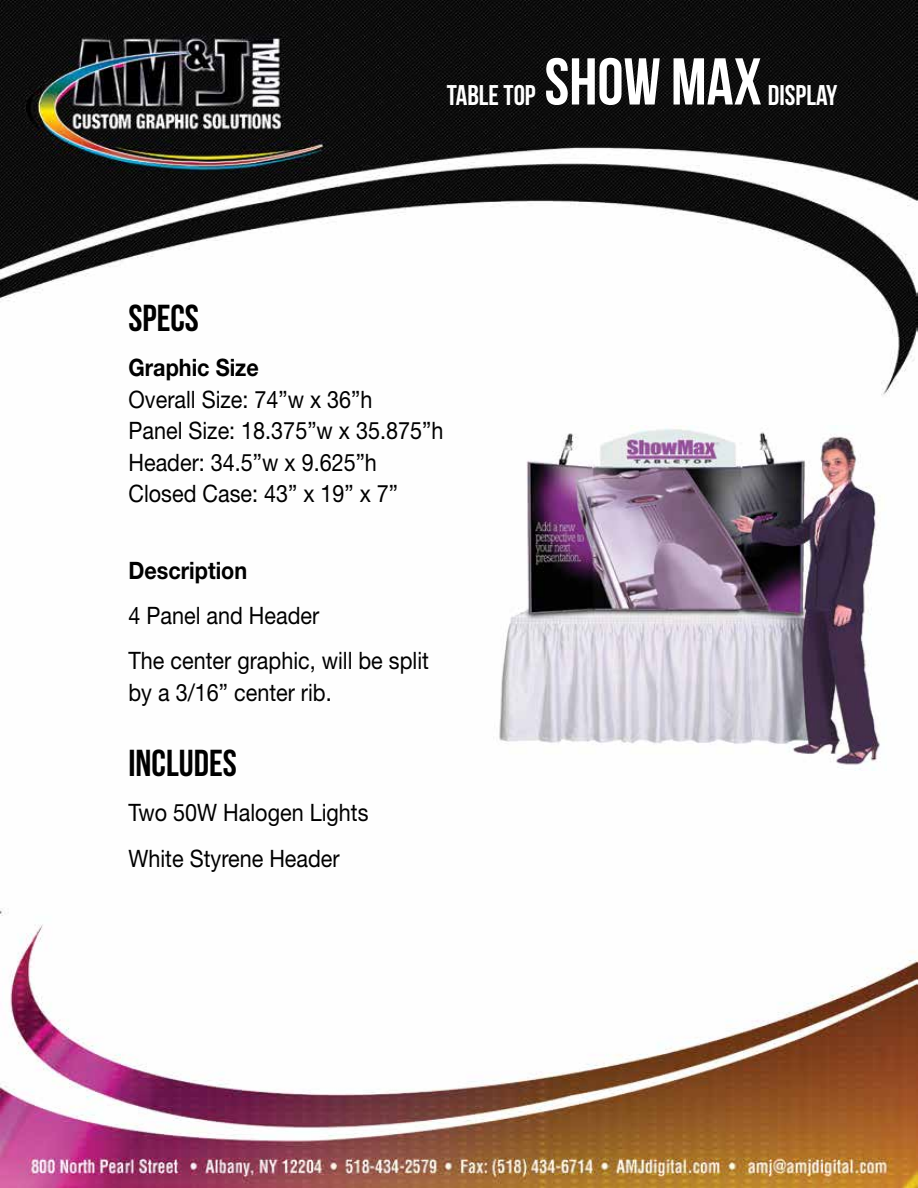
<style>
.page{position:relative;width:918px;height:1188px;background:#fff}
.page>*{position:absolute;margin:0;border:0;box-sizing:border-box;transform-origin:0 0}
.t1{font:66px "Bebas Neue";color:#fff}
.t2{font:37.5px "Bebas Neue";color:#000}
.t3{font:28.5px "Bebas Neue";color:#fff}
.t4{font:24px/31.7px "Helvetica Neue";color:#000;scale:.9 1}
.t5{font:700 24px "Helvetica Neue";color:#000;scale:.9 1}
</style>
<div class="page">
<img style="left:0;top:0;width:918px;height:1188px">
<img style="left:492px;top:426px;width:395px;height:345px">
<p class="t3" style="left:447px;top:79px;width:90px">TABLE TOP</p>
<h1 class="t1" style="left:545px;top:46px;width:219px">SHOW MAX</h1>
<p class="t3" style="left:768px;top:79px;width:71px">DISPLAY</p>
<h2 class="t2" style="left:129px;top:297px;width:72px">SPECS</h2>
<p class="t5" style="left:129px;top:353px;width:146px">Graphic Size</p>
<p class="t4" style="left:129px;top:383px;width:351px">Overall Size: 74”w x 36”h<br>Panel Size: 18.375”w x 35.875”h<br>Header: 34.5”w x 9.625”h<br>Closed Case: 43” x 19” x 7”</p>
<p class="t5" style="left:129px;top:556px;width:133px">Description</p>
<p class="t4" style="left:129px;top:593px;width:335px;line-height:45.2px">4 Panel and Header<br>The center graphic, will be split</p>
<p class="t4" style="left:129px;top:676px;width:227px">by a 3/16” center rib.</p>
<h2 class="t2" style="left:129px;top:743px;width:110px">INCLUDES</h2>
<p class="t4" style="left:129px;top:790px;width:268px;line-height:45.2px">Two 50W Halogen Lights<br>White Styrene Header</p>
</div>
